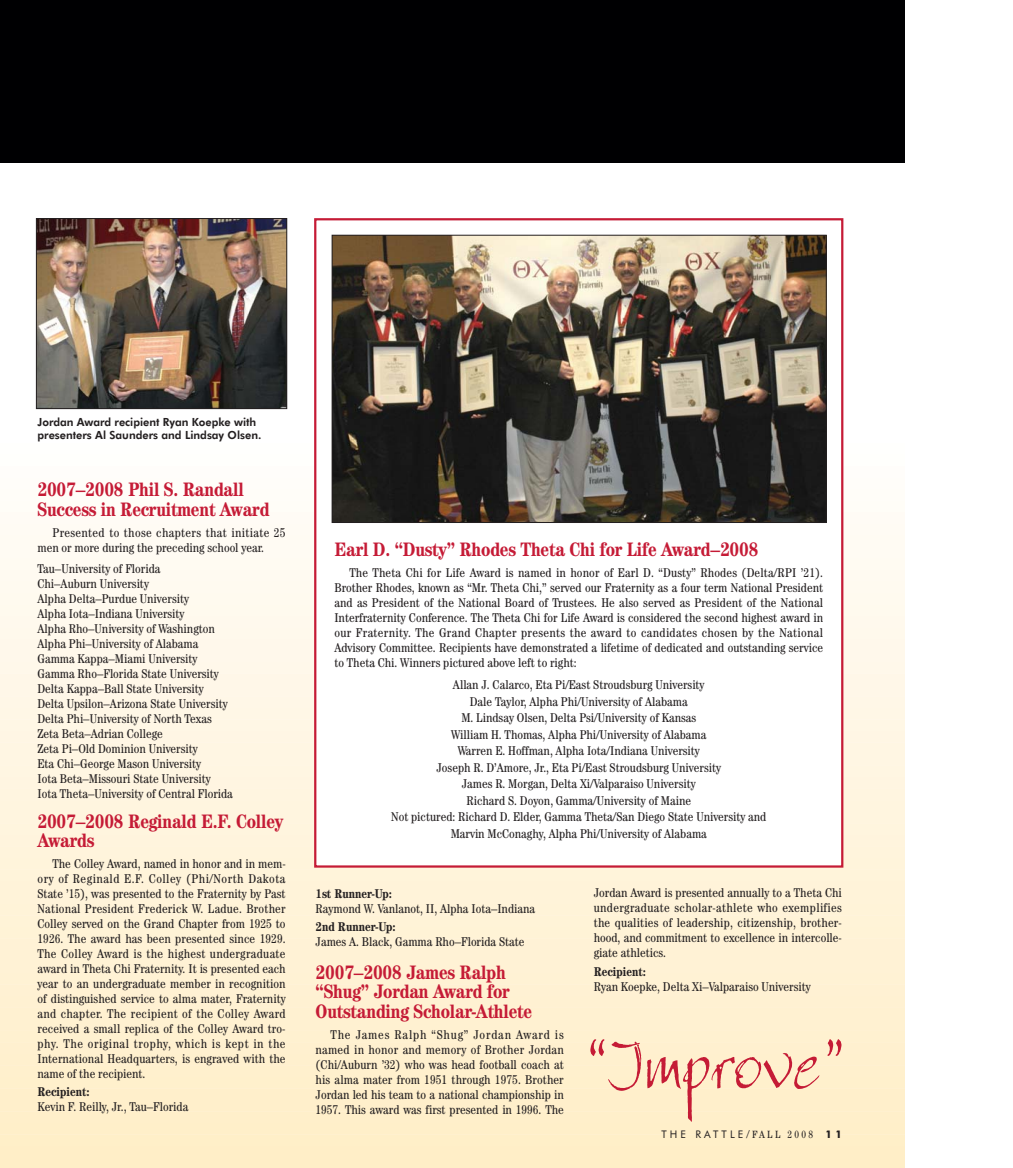
<style>
.page{position:relative;width:1013px;height:1168px;background:#fff}
.page>*{position:absolute;margin:0;border:0;box-sizing:border-box;transform-origin:0 0}
.t1{font:75px "Bergell Plain";color:#c51b36}
.t2{font:700 condensed 19.5px/19.5px "Century";letter-spacing:-.01em;color:#c51b36}
.t3{font:condensed 12.75px/15px "Century";color:#231f20;text-align:justify}
.t4{font:condensed 12.75px/15px "Century";letter-spacing:.025em;color:#231f20}
.t5{font:700 condensed 12.75px "Century";color:#231f20}
.t6{font:800 11.25px/12.8px "Futura BT";color:#231f20}
.t7{font:10.5px "Futura BT";letter-spacing:.295em;color:#231f20}
.s1{font-family:"Century";font-stretch:condensed;font-size:11.25px}
.s2{font-family:"Century";font-stretch:condensed}
.s3{font-weight:700}
</style>
<div class="page">
<div style="left:0;top:1154px;width:904px;height:14px;background:#ffeec7"></div>
<div style="left:0;top:1142px;width:904px;height:19px;background:#ffeec7"></div>
<div style="left:0;top:1131px;width:904px;height:18px;background:#ffefc8"></div>
<div style="left:0;top:1119px;width:904px;height:19px;background:#ffefc9"></div>
<div style="left:0;top:1108px;width:904px;height:18px;background:#ffefca"></div>
<div style="left:0;top:1096px;width:904px;height:19px;background:#ffefcb"></div>
<div style="left:0;top:1085px;width:904px;height:18px;background:#ffefcb"></div>
<div style="left:0;top:1073px;width:904px;height:19px;background:#fff0cc"></div>
<div style="left:0;top:1062px;width:904px;height:18px;background:#fff0cd"></div>
<div style="left:0;top:1050px;width:904px;height:19px;background:#fff0ce"></div>
<div style="left:0;top:1039px;width:904px;height:18px;background:#fff0cf"></div>
<div style="left:0;top:1027px;width:904px;height:19px;background:#fff1d0"></div>
<div style="left:0;top:1016px;width:904px;height:18px;background:#fff1d1"></div>
<div style="left:0;top:1004px;width:904px;height:19px;background:#fff1d1"></div>
<div style="left:0;top:993px;width:904px;height:18px;background:#fff1d2"></div>
<div style="left:0;top:981px;width:904px;height:19px;background:#fff1d3"></div>
<div style="left:0;top:969px;width:904px;height:19px;background:#fff2d4"></div>
<div style="left:0;top:958px;width:904px;height:18px;background:#fff2d5"></div>
<div style="left:0;top:946px;width:904px;height:19px;background:#fff2d5"></div>
<div style="left:0;top:935px;width:904px;height:18px;background:#fff2d6"></div>
<div style="left:0;top:923px;width:904px;height:19px;background:#fff3d6"></div>
<div style="left:0;top:912px;width:904px;height:18px;background:#fff3d7"></div>
<div style="left:0;top:900px;width:904px;height:19px;background:#fff3d8"></div>
<div style="left:0;top:889px;width:904px;height:18px;background:#fff3d9"></div>
<div style="left:0;top:877px;width:904px;height:19px;background:#fff3d9"></div>
<div style="left:0;top:866px;width:904px;height:18px;background:#fff4da"></div>
<div style="left:0;top:854px;width:904px;height:19px;background:#fff4db"></div>
<div style="left:0;top:843px;width:904px;height:18px;background:#fff4dc"></div>
<div style="left:0;top:831px;width:904px;height:19px;background:#fff4dd"></div>
<div style="left:0;top:820px;width:904px;height:18px;background:#fff5de"></div>
<div style="left:0;top:808px;width:904px;height:19px;background:#fff5df"></div>
<div style="left:0;top:797px;width:904px;height:18px;background:#fff5df"></div>
<div style="left:0;top:785px;width:904px;height:19px;background:#fff5e0"></div>
<div style="left:0;top:774px;width:904px;height:18px;background:#fff5e1"></div>
<div style="left:0;top:762px;width:904px;height:19px;background:#fff6e2"></div>
<div style="left:0;top:750px;width:904px;height:19px;background:#fff6e3"></div>
<div style="left:0;top:739px;width:904px;height:19px;background:#fff6e3"></div>
<div style="left:0;top:727px;width:904px;height:19px;background:#fff6e4"></div>
<div style="left:0;top:716px;width:904px;height:18px;background:#fff7e5"></div>
<div style="left:0;top:704px;width:904px;height:19px;background:#fff7e6"></div>
<div style="left:0;top:693px;width:904px;height:18px;background:#fff7e7"></div>
<div style="left:0;top:681px;width:904px;height:19px;background:#fff7e8"></div>
<div style="left:0;top:670px;width:904px;height:18px;background:#fff7e8"></div>
<div style="left:0;top:658px;width:904px;height:19px;background:#fff8ea"></div>
<div style="left:0;top:647px;width:904px;height:18px;background:#fff8eb"></div>
<div style="left:0;top:635px;width:904px;height:19px;background:#fff8eb"></div>
<div style="left:0;top:624px;width:904px;height:18px;background:#fff9ec"></div>
<div style="left:0;top:612px;width:904px;height:19px;background:#fff9ed"></div>
<div style="left:0;top:601px;width:904px;height:18px;background:#fffaee"></div>
<div style="left:0;top:589px;width:904px;height:19px;background:#fffaef"></div>
<div style="left:0;top:578px;width:904px;height:18px;background:#fffaf0"></div>
<div style="left:0;top:566px;width:904px;height:19px;background:#fffaf1"></div>
<div style="left:0;top:555px;width:904px;height:18px;background:#fffbf2"></div>
<div style="left:0;top:543px;width:904px;height:19px;background:#fffbf3"></div>
<div style="left:0;top:532px;width:904px;height:18px;background:#fffbf3"></div>
<div style="left:0;top:520px;width:904px;height:19px;background:#fffbf4"></div>
<div style="left:0;top:508px;width:904px;height:19px;background:#fffbf5"></div>
<div style="left:0;top:497px;width:904px;height:19px;background:#fffdf7"></div>
<div style="left:0;top:485px;width:904px;height:19px;background:#fffdf8"></div>
<div style="left:0;top:474px;width:904px;height:18px;background:#fffdf9"></div>
<div style="left:0;top:462px;width:904px;height:19px;background:#fffdfa"></div>
<div style="left:0;top:1px;width:904px;height:162px;background:#000002"></div>
<img style="left:38px;top:220px;width:247px;height:187px">
<div style="left:36px;top:218px;width:251px;height:191px;border:1px solid #231f20"></div>
<div style="left:315px;top:219px;width:527px;height:647px;background:#fff"></div>
<div style="left:314px;top:218px;width:529px;height:650px;border:2px solid #c51b36"></div>
<img style="left:334px;top:237px;width:490px;height:284px">
<div style="left:332px;top:235px;width:494px;height:288px;border:1px solid #231f20"></div>
<p class="t6" style="left:38px;top:417px;width:225px">Jordan Award recipient Ryan Koepke with presenters Al Saunders and Lindsay Olsen.</p>
<h2 class="t2" style="left:38px;top:481px;width:233px">2007–2008 Phil S. Randall<br>Success in Recruitment Award</h2>
<p class="t4" style="left:37px;top:526px;width:249px;text-indent:15px">Presented to those chapters that initiate 25 men or more during the preceding school year.</p>
<p class="t3" style="left:37px;top:562px;width:197px;text-align:left">Tau–University of Florida<br>Chi–Auburn University<br>Alpha Delta–Purdue University<br>Alpha Iota–Indiana University<br>Alpha Rho–University of Washington Alpha Phi–University of Alabama Gamma Kappa–Miami University Gamma Rho–Florida State University Delta Kappa–Ball State University Delta Upsilon–Arizona State University Delta Phi–University of North Texas Zeta Beta–Adrian College<br>Zeta Pi–Old Dominion University<br>Eta Chi–George Mason University<br>Iota Beta–Missouri State University Iota Theta–University of Central Florida</p>
<h2 class="t2" style="left:38px;top:813px;width:247px">2007–2008 Reginald E.F. Colley<br>Awards</h2>
<p class="t3" style="left:37px;top:857px;width:250px;text-indent:15px">The Colley Award, named in honor and in mem&shy;ory of Reginald E.F. Colley (Phi/North Dakota State ’15), was presented to the Fraternity by Past National President Frederick W. Ladue. Brother Colley served on the Grand Chapter from 1925 to 1926. The award has been presented since 1929.<br>The Colley Award is the highest undergraduate award in Theta Chi Fraternity. It is presented each year to an undergraduate member in recognition of distinguished service to alma mater, Fraternity and chapter. The recipient of the Colley Award received a small replica of the Colley Award tro&shy;phy. The original trophy, which is kept in the International Headquarters, is engraved with the name of the recipient.</p>
<p class="t5" style="left:37px;top:1087px;width:54px">Recipient:</p>
<p class="t3" style="left:37px;top:1100px;width:152px">Kevin F. Reilly, Jr., Tau–Florida</p>
<h2 class="t2" style="left:334px;top:541px;width:425px">Earl D. “Dusty” Rhodes Theta Chi for Life Award–2008</h2>
<p class="t3" style="left:334px;top:566px;width:490px;text-indent:15px">The Theta Chi for Life Award is named in honor of Earl D. “Dusty” Rhodes (Delta/RPI ’21).<br>Brother Rhodes, known as “Mr. Theta Chi,” served our Fraternity as a four term National President and as President of the National Board of Trustees. He also served as President of the National Interfraternity Conference. The Theta Chi for Life Award is considered the second highest award in our Fraternity. The Grand Chapter presents the award to candidates chosen by the National Advisory Committee. Recipients have demonstrated a lifetime of dedicated and outstanding service to Theta Chi. Winners pictured above left to right:</p>
<p class="t3" style="left:391px;top:678px;width:377px;line-height:16.5px;text-align:center">Allan J. Calarco, Eta Pi/East Stroudsburg University<br>Dale Taylor, Alpha Phi/University of Alabama<br>M. Lindsay Olsen, Delta Psi/University of Kansas<br>William H. Thomas, Alpha Phi/University of Alabama<br>Warren E. Hoffman, Alpha Iota/Indiana University<br>Joseph R. D’Amore, Jr., Eta Pi/East Stroudsburg University<br>James R. Morgan, Delta Xi/Valparaiso University<br>Richard S. Doyon, Gamma/University of Maine<br>Not pictured: Richard D. Elder, Gamma Theta/San Diego State University and Marvin McConaghy, Alpha Phi/University of Alabama</p>
<p class="t5" style="left:315px;top:889px;width:78px">1st Runner-Up:</p>
<p class="t3" style="left:315px;top:902px;width:221px">Raymond W. Vanlanot, II, Alpha Iota–Indiana</p>
<p class="t5" style="left:315px;top:922px;width:82px">2nd Runner-Up:</p>
<p class="t3" style="left:315px;top:935px;width:210px">James A. Black, Gamma Rho–Florida State</p>
<h2 class="t2" style="left:315px;top:964px;width:218px">2007–2008 James Ralph “Shug” Jordan Award for<br>Outstanding Scholar-Athlete</h2>
<p class="t3" style="left:315px;top:1028px;width:250px;text-indent:15px">The James Ralph “Shug” Jordan Award is named in honor and memory of Brother Jordan (Chi/Auburn ’32) who was head football coach at his alma mater from 1951 through 1975. Brother Jordan led his team to a national championship in 1957. This award was first presented in 1996. The</p>
<p class="t3" style="left:593px;top:886px;width:250px">Jordan Award is presented annually to a Theta Chi undergraduate scholar-athlete who exemplifies the qualities of leadership, citizenship, brother&shy;hood, and commitment to excellence in intercolle&shy;giate athletics.</p>
<p class="t5" style="left:593px;top:967px;width:54px">Recipient:</p>
<p class="t3" style="left:593px;top:980px;width:218px">Ryan Koepke, Delta Xi–Valparaiso University</p>
<h1 class="t1" style="left:584px;top:1032px;width:263px">“Improve”</h1>
<p class="t7" style="left:661px;top:1129px;width:182px">THE RATTLE<span class="s1">/</span><span class="s2">FALL 2008</span> <span class="s3">11</span></p>
</div>
